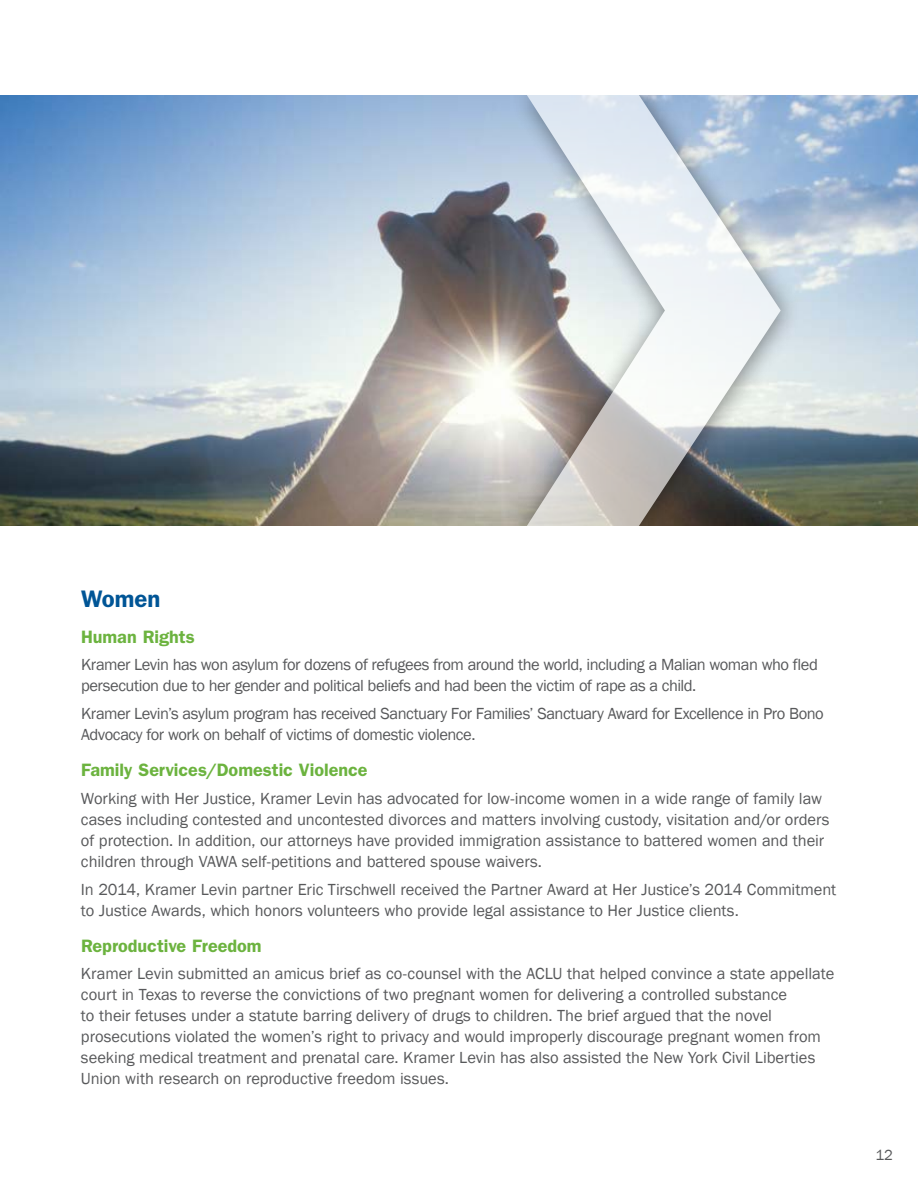
<style>
.page{position:relative;width:918px;height:1188px;background:#fff}
.page>*{position:absolute;margin:0;border:0;box-sizing:border-box;transform-origin:0 0}
.t1{font:600 24px "Franklin Gothic";color:#005596}
.t2{font:600 18px "Franklin Gothic";color:#6cb33f}
.t3{font:16.5px/21px "Franklin Gothic";letter-spacing:-.005em;color:#58595b}
.t4{font:16.5px/21px "Franklin Gothic";letter-spacing:-.03em;color:#58595b}
.t5{font:15px "Franklin Gothic";color:#58595b}
</style>
<div class="page">
<img style="left:0;top:95px;width:918px;height:431px">
<div style="left:509px;top:73px;width:294px;height:478px;background:#000;opacity:.75"></div>
<svg style="left:527px;top:95px;width:254px;height:431px"></svg>
<div style="left:0;top:0;width:918px;height:94px;background:#fff"></div>
<div style="left:0;top:526px;width:918px;height:108px;background:#fff"></div>
<h1 class="t1" style="left:81px;top:584px;width:81px">Women</h1>
<p class="t2" style="left:81px;top:626px;width:115px">Human Rights</p>
<p class="t4" style="left:81px;top:655px;width:739px">Kramer Levin has won asylum for dozens of refugees from around the world, including a Malian woman who fled persecution due to her gender and political beliefs and had been the victim of rape as a child.</p>
<p class="t4" style="left:81px;top:704px;width:744px">Kramer Levin’s asylum program has received Sanctuary For Families’ Sanctuary Award for Excellence in Pro Bono<br>Advocacy for work on behalf of victims of domestic violence.</p>
<p class="t2" style="left:81px;top:759px;width:288px">Family Services/Domestic Violence</p>
<p class="t3" style="left:81px;top:788px;width:750px">Working with Her Justice, Kramer Levin has advocated for low-income women in a wide range of family law cases including contested and uncontested divorces and matters involving custody, visitation and/or orders of protection. In addition, our attorneys have provided immigration assistance to battered women and their children through VAWA self-petitions and battered spouse waivers.</p>
<p class="t3" style="left:81px;top:879px;width:757px">In 2014, Kramer Levin partner Eric Tirschwell received the Partner Award at Her Justice’s 2014 Commitment to Justice Awards, which honors volunteers who provide legal assistance to Her Justice clients.</p>
<p class="t2" style="left:81px;top:935px;width:182px">Reproductive Freedom</p>
<p class="t3" style="left:81px;top:964px;width:755px">Kramer Levin submitted an amicus brief as co-counsel with the ACLU that helped convince a state appellate court in Texas to reverse the convictions of two pregnant women for delivering a controlled substance<br>to their fetuses under a statute barring delivery of drugs to children. The brief argued that the novel prosecutions violated the women’s right to privacy and would improperly discourage pregnant women from seeking medical treatment and prenatal care. Kramer Levin has also assisted the New York Civil Liberties Union with research on reproductive freedom issues.</p>
<p class="t5" style="left:875px;top:1145px;width:19px">12</p>
</div>
